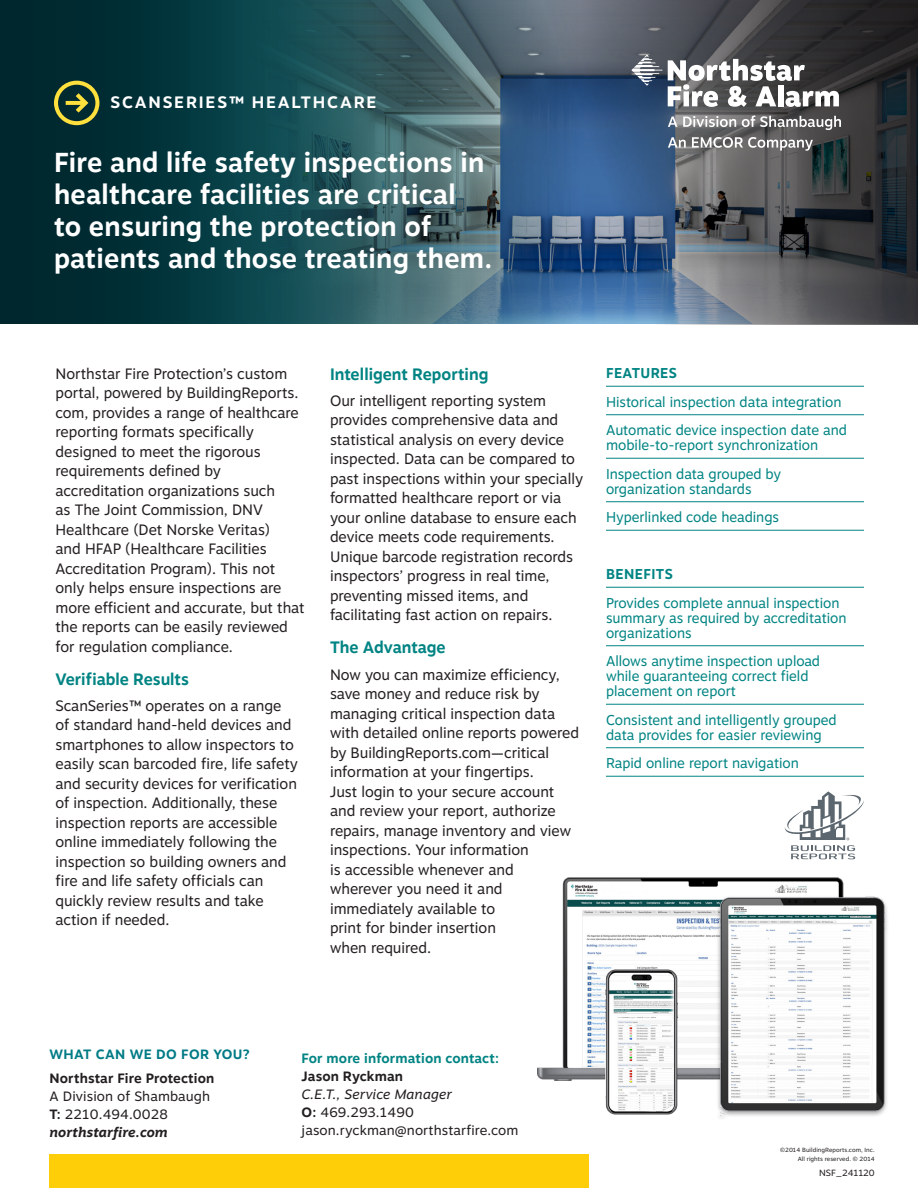
<style>
.page{position:relative;width:918px;height:1188px;background:#fff}
.page>*{position:absolute;margin:0;border:0;box-sizing:border-box;transform-origin:0 0}
.Headline{font:700 27.3px/32.2px "Motiva Sans";letter-spacing:.01em;color:#fff}
.t1{font:700 16.5px "Motiva Sans";color:#008483}
.Insert_Title{font:700 16.5px "Motiva Sans";letter-spacing:.11em;color:#fff}
.t2{font:15px/19.5px "Motiva Sans";color:#231f20}
.Bullet_copy{font:14.25px/15px "Motiva Sans";color:#008483;scale:.96 1}
.Bullet_copy-2{font:700 14.25px "Motiva Sans";letter-spacing:.03em;color:#008483;scale:.96 1}
.Bullet_copy-3{font:13.5px "Motiva Sans";letter-spacing:.01em;color:#231f20}
.Bullet_copy-4{font:700 13.5px "Motiva Sans";letter-spacing:.01em;color:#231f20}
.Bullet_copy-5{font:700 13.5px "Motiva Sans";letter-spacing:.01em;color:#008483}
.Bullet_copy-6{font:italic 13.5px "Motiva Sans";letter-spacing:.01em;color:#231f20}
.Bullet_copy-7{font:700 13.5px "Motiva Sans";letter-spacing:.03em;color:#007b85}
.Bullet_copy-8{font:italic 700 13.5px "Motiva Sans";letter-spacing:.01em;color:#231f20}
.t3{font:9px "Motiva Sans";letter-spacing:-.01em;color:#231f20}
.Bullet_copy-9{font:6px "Motiva Sans";letter-spacing:.01em;color:#231f20}
.s1{font-weight:700}
</style>
<div class="page">
<img style="left:537px;top:859px;width:350px;height:259px">
<svg style="left:0;top:0;width:517px;height:324px;background:#1c4950"></svg>
<svg style="left:54px;top:81px;width:45px;height:44px;background:#566734"></svg>
<svg style="left:517px;top:0;width:401px;height:325px;background:#455466"></svg>
<hr style="left:606px;top:386px;width:258px;height:1px;background:#008483">
<hr style="left:606px;top:414px;width:258px;height:1px;background:#008483">
<hr style="left:606px;top:458px;width:258px;height:1px;background:#008483">
<hr style="left:606px;top:501px;width:258px;height:1px;background:#008483">
<hr style="left:606px;top:530px;width:258px;height:1px;background:#008483">
<hr style="left:606px;top:587px;width:258px;height:1px;background:#008483">
<hr style="left:606px;top:645px;width:258px;height:1px;background:#008483">
<hr style="left:606px;top:704px;width:258px;height:1px;background:#008483">
<hr style="left:606px;top:747px;width:258px;height:1px;background:#008483">
<hr style="left:606px;top:776px;width:258px;height:1px;background:#008483">
<svg style="left:668px;top:116px;width:68px;height:11px"></svg>
<svg style="left:742px;top:116px;width:99px;height:14px"></svg>
<svg style="left:631px;top:55px;width:208px;height:52px"></svg>
<svg style="left:668px;top:137px;width:18px;height:11px"></svg>
<svg style="left:692px;top:137px;width:121px;height:14px"></svg>
<svg style="left:785px;top:791px;width:79px;height:68px"></svg>
<div style="left:50px;top:1154px;width:539px;height:34px;background:#fece08"></div>
<p class="Insert_Title" style="left:110px;top:90px;width:268px">SCANSERIES™ HEALTHCARE</p>
<p class="Headline" style="left:54px;top:145px;width:440px">Fire and life safety inspections in healthcare facilities are critical<br>to ensuring the protection of patients and those treating them.</p>
<p class="t2" style="left:55px;top:363px;width:251px">Northstar Fire Protection’s custom portal, powered by BuildingReports. com, provides a range of healthcare reporting formats specifically designed to meet the rigorous requirements defined by accreditation organizations such<br>as The Joint Commission, DNV Healthcare (Det Norske Veritas)<br>and HFAP (Healthcare Facilities Accreditation Program). This not only helps ensure inspections are more efficient and accurate, but that the reports can be easily reviewed for regulation compliance.</p>
<p class="t1" style="left:55px;top:667px;width:135px">Verifiable Results</p>
<p class="t2" style="left:55px;top:695px;width:244px">ScanSeries™ operates on a range of standard hand-held devices and smartphones to allow inspectors to easily scan barcoded fire, life safety and security devices for verification of inspection. Additionally, these inspection reports are accessible online immediately following the inspection so building owners and fire and life safety officials can quickly review results and take action if needed.</p>
<p class="t1" style="left:330px;top:362px;width:160px">Intelligent Reporting</p>
<p class="t2" style="left:330px;top:391px;width:255px">Our intelligent reporting system provides comprehensive data and statistical analysis on every device inspected. Data can be compared to past inspections within your specially formatted healthcare report or via your online database to ensure each device meets code requirements.<br>Unique barcode registration records inspectors’ progress in real time, preventing missed items, and facilitating fast action on repairs.</p>
<p class="t1" style="left:330px;top:636px;width:117px">The Advantage</p>
<p class="t2" style="left:330px;top:664px;width:251px">Now you can maximize efficiency, save money and reduce risk by managing critical inspection data with detailed online reports powered by BuildingReports.com—critical information at your fingertips.<br>Just login to your secure account and review your report, authorize repairs, manage inventory and view inspections. Your information<br>is accessible whenever and wherever you need it and immediately available to<br>print for binder insertion<br>when required.</p>
<p class="Bullet_copy-2" style="left:606px;top:363px;width:75px">FEATURES</p>
<p class="Bullet_copy" style="left:606px;top:394px;width:247px">Historical inspection data integration</p>
<p class="Bullet_copy" style="left:606px;top:422px;width:253px">Automatic device inspection date and mobile-to-report synchronization</p>
<p class="Bullet_copy" style="left:606px;top:466px;width:184px">Inspection data grouped by organization standards</p>
<p class="Bullet_copy" style="left:606px;top:509px;width:182px">Hyperlinked code headings</p>
<p class="Bullet_copy-2" style="left:606px;top:564px;width:71px">BENEFITS</p>
<p class="Bullet_copy" style="left:606px;top:595px;width:252px">Provides complete annual inspection summary as required by accreditation organizations</p>
<p class="Bullet_copy" style="left:606px;top:653px;width:225px">Allows anytime inspection upload while guaranteeing correct field placement on report</p>
<p class="Bullet_copy" style="left:606px;top:712px;width:242px">Consistent and intelligently grouped data provides for easier reviewing</p>
<p class="Bullet_copy" style="left:606px;top:755px;width:202px">Rapid online report navigation</p>
<p class="Bullet_copy-7" style="left:50px;top:1044px;width:202px">WHAT CAN WE DO FOR YOU?</p>
<p class="Bullet_copy-4" style="left:50px;top:1069px;width:166px">Northstar Fire Protection</p>
<p class="Bullet_copy-3" style="left:50px;top:1087px;width:162px">A Division of Shambaugh</p>
<p class="Bullet_copy-3" style="left:50px;top:1105px;width:120px"><span class="s1">T:</span> 2210.494.0028</p>
<p class="Bullet_copy-8" style="left:50px;top:1123px;width:120px">northstarfire.com</p>
<p class="Bullet_copy-5" style="left:302px;top:1048px;width:199px">For more information contact:</p>
<p class="Bullet_copy-4" style="left:302px;top:1066px;width:103px">Jason Ryckman</p>
<p class="Bullet_copy-6" style="left:302px;top:1084px;width:152px">C.E.T., Service Manager</p>
<p class="Bullet_copy-3" style="left:302px;top:1102px;width:114px"><span class="s1">O:</span> 469.293.1490</p>
<p class="Bullet_copy-3" style="left:302px;top:1120px;width:218px">jason.ryckman@northstarfire.com</p>
<p class="Bullet_copy-9" style="left:780px;top:1145px;width:96px">©2014 BuildingReports.com, Inc.</p>
<p class="Bullet_copy-9" style="left:798px;top:1154px;width:79px">All rights reserved. © 2014</p>
<p class="t3" style="left:819px;top:1166px;width:57px">NSF_241120</p>
</div>
